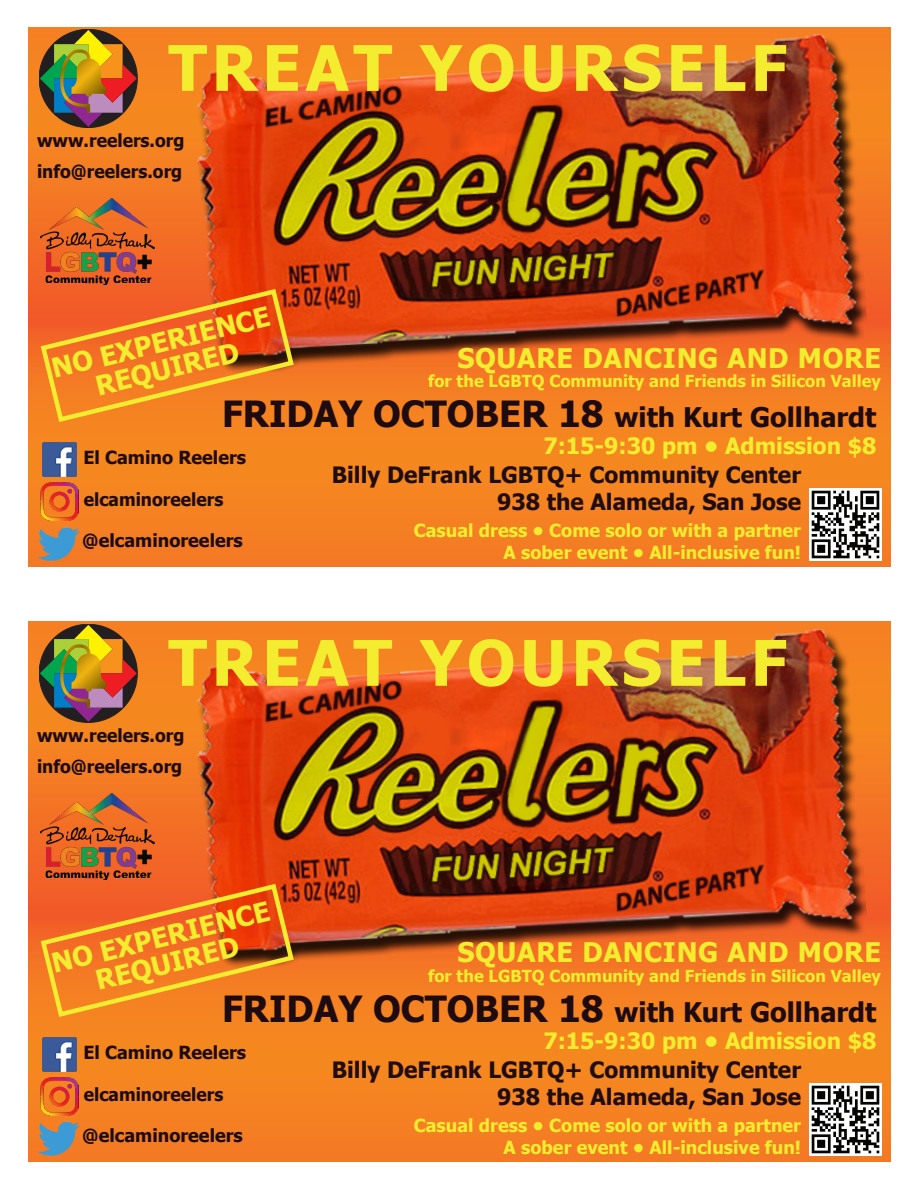
<style>
.page{position:relative;width:918px;height:1188px;background:#fff}
.page>*{position:absolute;margin:0;border:0;box-sizing:border-box;transform-origin:0 0}
.t1{font:700 63px "Tahoma";letter-spacing:.075em;color:#f4ed2f}
.t2{font:700 27px/27px "Tahoma";letter-spacing:.025em;color:#f4ed2f;text-align:center}
.t3{font:700 27px "Tahoma";color:#1e0b0f}
.t4{font:700 22.5px/27px "Tahoma";color:#1f0d10;text-align:right}
.t5{font:700 22.5px "Tahoma";color:#f4ed2f}
.t6{font:700 18px "Tahoma";color:#1e0b0f}
.t7{font:700 18px/21.6px "Tahoma";color:#f4ed2f;text-align:right}
.t8{font:700 16.5px "Tahoma";color:#f4ed2f}
.s1{font-size:36px}
</style>
<div class="page">
<div style="left:28px;top:27px;width:863px;height:540px;background:#f58322"></div>
<img style="left:186px;top:34px;width:684px;height:342px">
<svg style="left:38px;top:286px;width:259px;height:136px"></svg>
<img style="left:34px;top:520px;width:47px;height:47px">
<img style="left:42px;top:443px;width:34px;height:34px">
<img style="left:810px;top:489px;width:72px;height:72px">
<img style="left:41px;top:483px;width:37px;height:37px">
<img style="left:39px;top:197px;width:118px;height:91px">
<svg style="left:40px;top:30px;width:97px;height:97px"></svg>
<div style="left:28px;top:622px;width:863px;height:540px;background:#f58322"></div>
<img style="left:186px;top:629px;width:684px;height:342px">
<svg style="left:38px;top:881px;width:259px;height:136px"></svg>
<img style="left:34px;top:1115px;width:47px;height:47px">
<img style="left:42px;top:1037px;width:34px;height:35px">
<img style="left:810px;top:1084px;width:72px;height:72px">
<img style="left:41px;top:1078px;width:37px;height:37px">
<img style="left:39px;top:792px;width:118px;height:91px">
<svg style="left:40px;top:625px;width:97px;height:97px"></svg>
<p class="t1" style="left:168px;top:24px;width:620px">TREAT YOURSELF</p>
<p class="t6" style="left:37px;top:128px;width:149px">www.reelers.org</p>
<p class="t6" style="left:37px;top:159px;width:147px">info@reelers.org</p>
<p class="t2" style="left:49px;top:357px;width:225px;rotate:-14deg">NO EXPERIENCE<br>REQUIRED</p>
<p class="t2" style="left:457px;top:345px;width:425px">SQUARE DANCING AND MORE</p>
<p class="t8" style="left:428px;top:370px;width:454px">for the LGBTQ Community and Friends in Silicon Valley</p>
<p class="t3" style="left:222px;top:398px;width:656px"><span class="s1">FRIDAY OCTOBER 18</span> with Kurt Gollhardt</p>
<p class="t5" style="left:543px;top:430px;width:335px">7:15-9:30 pm • Admission $8</p>
<p class="t6" style="left:83px;top:444px;width:164px">El Camino Reelers</p>
<p class="t6" style="left:84px;top:486px;width:141px">elcaminoreelers</p>
<p class="t6" style="left:82px;top:528px;width:162px">@elcaminoreelers</p>
<p class="t4" style="left:332px;top:463px;width:471px">Billy DeFrank LGBTQ+ Community Center<br>938 the Alameda, San Jose</p>
<p class="t7" style="left:414px;top:521px;width:389px">Casual dress • Come solo or with a partner<br>A sober event • All-inclusive fun!</p>
<p class="t1" style="left:168px;top:619px;width:620px">TREAT YOURSELF</p>
<p class="t6" style="left:37px;top:723px;width:149px">www.reelers.org</p>
<p class="t6" style="left:37px;top:753px;width:147px">info@reelers.org</p>
<p class="t2" style="left:49px;top:952px;width:225px;rotate:-14deg">NO EXPERIENCE<br>REQUIRED</p>
<p class="t2" style="left:457px;top:940px;width:425px">SQUARE DANCING AND MORE</p>
<p class="t8" style="left:428px;top:965px;width:454px">for the LGBTQ Community and Friends in Silicon Valley</p>
<p class="t3" style="left:222px;top:993px;width:656px"><span class="s1">FRIDAY OCTOBER 18</span> with Kurt Gollhardt</p>
<p class="t5" style="left:543px;top:1025px;width:335px">7:15-9:30 pm • Admission $8</p>
<p class="t6" style="left:83px;top:1039px;width:164px">El Camino Reelers</p>
<p class="t6" style="left:84px;top:1081px;width:141px">elcaminoreelers</p>
<p class="t6" style="left:82px;top:1123px;width:162px">@elcaminoreelers</p>
<p class="t4" style="left:332px;top:1057px;width:471px">Billy DeFrank LGBTQ+ Community Center<br>938 the Alameda, San Jose</p>
<p class="t7" style="left:414px;top:1116px;width:389px">Casual dress • Come solo or with a partner<br>A sober event • All-inclusive fun!</p>
</div>
